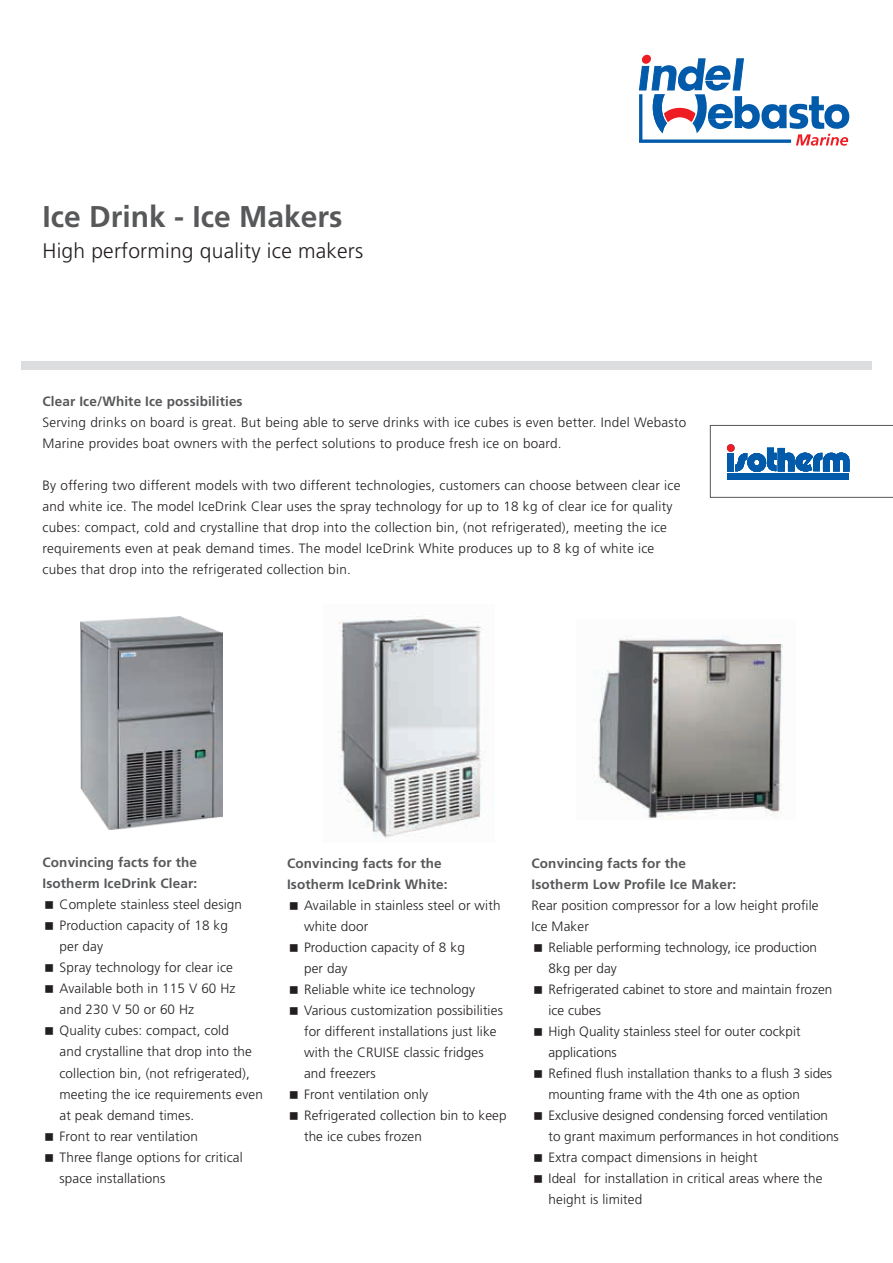
<style>
.page{position:relative;width:893px;height:1263px;background:#fff}
.page>*{position:absolute;margin:0;border:0;box-sizing:border-box;transform-origin:0 0}
.t1{font:700 30px "Frutiger";color:#57585a}
.t2{font:300 21px "Frutiger";letter-spacing:.01em;color:#231f20}
.t3{font:300 13.5px/21px "Frutiger";letter-spacing:.01em;color:#231f20}
.t4{font:700 13.5px/21px "Frutiger";letter-spacing:.01em;color:#57585a}
</style>
<div class="page">
<div style="left:21px;top:361px;width:851px;height:9px;background:#dcdddf"></div>
<svg style="left:639px;top:58px;width:210px;height:88px"></svg>
<div style="left:642px;top:55px;width:9px;height:9px;background:#ee1d23;border-radius:50%"></div>
<svg style="left:710px;top:425px;width:183px;height:72px"></svg>
<div style="left:727px;top:473px;width:122px;height:6px;background:#015aaa"></div>
<img style="left:80px;top:617px;width:142px;height:212px">
<img style="left:338px;top:616px;width:147px;height:222px">
<img style="left:592px;top:635px;width:191px;height:183px">
<h1 class="t1" style="left:43px;top:199px;width:302px">Ice Drink - Ice Makers</h1>
<h2 class="t2" style="left:43px;top:239px;width:322px">High performing quality ice makers</h2>
<p class="t4" style="left:43px;top:390px;width:202px">Clear Ice/White Ice possibilities</p>
<p class="t3" style="left:43px;top:411px;width:645px">Serving drinks on board is great. But being able to serve drinks with ice cubes is even better. Indel Webasto<br>Marine provides boat owners with the perfect solutions to produce fresh ice on board.</p>
<p class="t3" style="left:43px;top:474px;width:639px">By offering two different models with two different technologies, customers can choose between clear ice and white ice. The model IceDrink Clear uses the spray technology for up to 18 kg of clear ice for quality cubes: compact, cold and crystalline that drop into the collection bin, (not refrigerated), meeting the ice requirements even at peak demand times. The model IceDrink White produces up to 8 kg of white ice cubes that drop into the refrigerated collection bin.</p>
<p class="t4" style="left:43px;top:852px;width:156px">Convincing facts for the<br>Isotherm IceDrink Clear:</p>
<p class="t3" style="left:60px;top:894px;width:205px">Complete stainless steel design<br>Production capacity of 18 kg<br>per day<br>Spray technology for clear ice<br>Available both in 115 V 60 Hz<br>and 230 V 50 or 60 Hz<br>Quality cubes: compact, cold<br>and crystalline that drop into the collection bin, (not refrigerated), meeting the ice requirements even at peak demand times.<br>Front to rear ventilation<br>Three flange options for critical space installations</p>
<p class="t4" style="left:287px;top:852px;width:162px">Convincing facts for the<br>Isotherm IceDrink White:</p>
<p class="t3" style="left:304px;top:894px;width:204px">Available in stainless steel or with white door<br>Production capacity of 8 kg<br>per day<br>Reliable white ice technology<br>Various customization possibilities for different installations just like with the CRUISE classic fridges and freezers<br>Front ventilation only<br>Refrigerated collection bin to keep the ice cubes frozen</p>
<p class="t4" style="left:531px;top:852px;width:206px">Convincing facts for the<br>Isotherm Low Profile Ice Maker:</p>
<p class="t3" style="left:531px;top:894px;width:289px">Rear position compressor for a low height profile<br>Ice Maker</p>
<p class="t3" style="left:548px;top:936px;width:292px">Reliable performing technology, ice production 8kg per day<br>Refrigerated cabinet to store and maintain frozen ice cubes<br>High Quality stainless steel for outer cockpit applications<br>Refined flush installation thanks to a flush 3 sides mounting frame with the 4th one as option Exclusive designed condensing forced ventilation to grant maximum performances in hot conditions Extra compact dimensions in height<br>Ideal for installation in critical areas where the height is limited</p>
</div>
